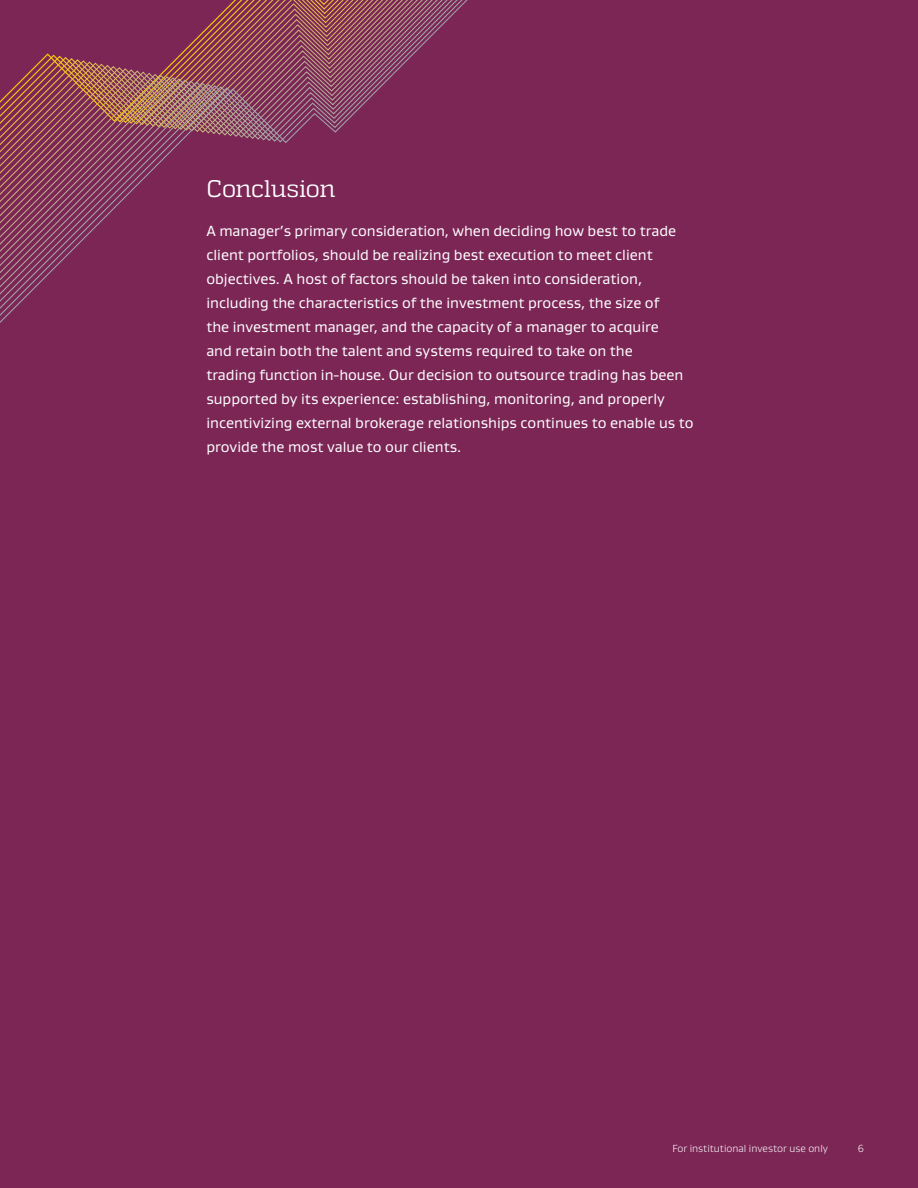
<style>
.page{position:relative;width:918px;height:1188px;background:#7c2656}
.page>*{position:absolute;margin:0;border:0;box-sizing:border-box;transform-origin:0 0}
.t1{font:24px "Quadon";letter-spacing:-.015em;color:#fff}
.t2{font:15px/24px "Gustan";color:#fff}
.t3{font:300 10.5px "Gustan";color:#fff}
</style>
<div class="page">
<svg style="left:0;top:0;width:468px;height:323px"></svg>
<h1 class="t1" style="left:206px;top:175px;width:131px">Conclusion</h1>
<p class="t2" style="left:206px;top:218px;width:489px">A manager’s primary consideration, when deciding how best to trade client portfolios, should be realizing best execution to meet client objectives. A host of factors should be taken into consideration, including the characteristics of the investment process, the size of<br>the investment manager, and the capacity of a manager to acquire<br>and retain both the talent and systems required to take on the<br>trading function in-house. Our decision to outsource trading has been supported by its experience: establishing, monitoring, and properly incentivizing external brokerage relationships continues to enable us to provide the most value to our clients.</p>
<p class="t3" style="left:672px;top:1142px;width:157px">For institutional investor use only</p>
<p class="t3" style="left:858px;top:1142px;width:8px">6</p>
</div>
